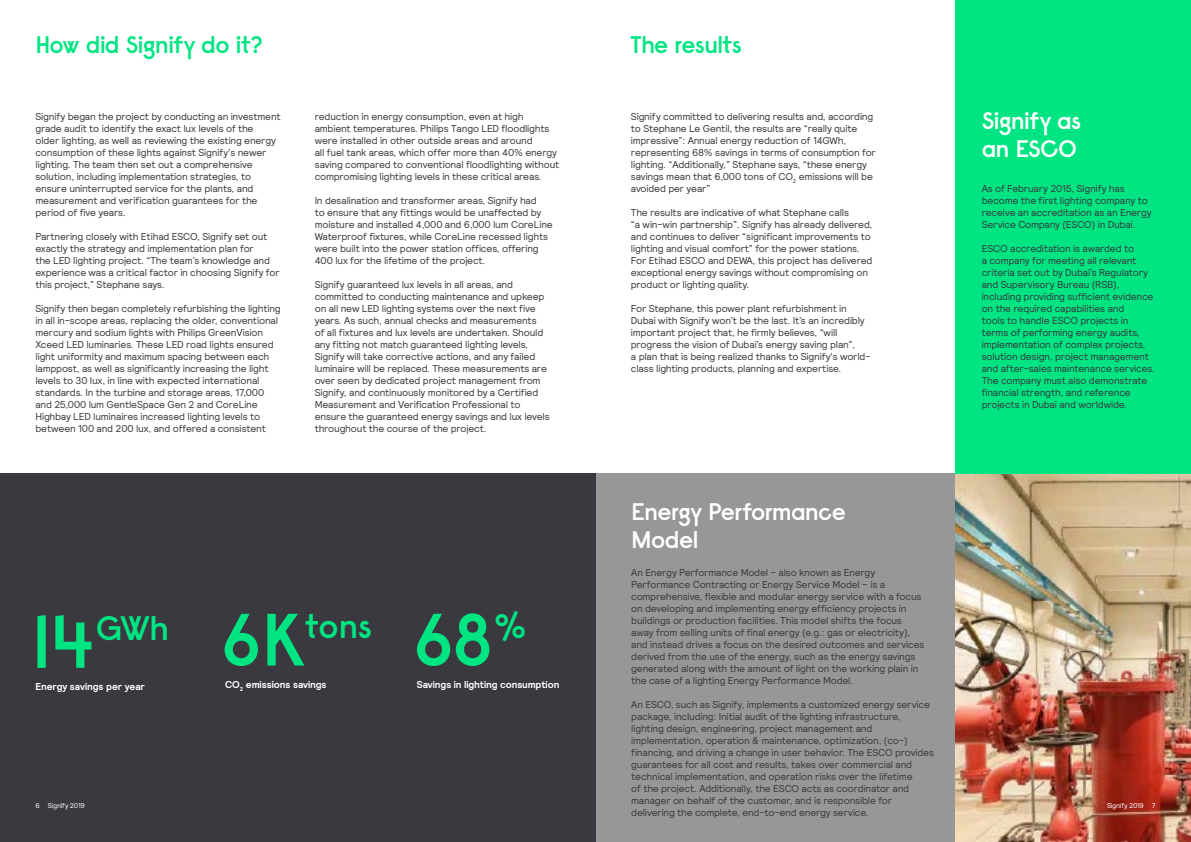
<style>
.page{position:relative;width:1191px;height:842px;background:#fff}
.page>*{position:absolute;margin:0;border:0;box-sizing:border-box;transform-origin:0 0}
.t1{font:600 74px "Signify Raisonne";color:#00e582}
.t2{font:600 34px "Signify Raisonne";letter-spacing:-.02em;color:#00e582}
.t3{font:600 24px/28px "Signify Raisonne";letter-spacing:-.035em;color:#fff}
.t4{font:600 24px "Signify Raisonne";letter-spacing:-.035em;color:#00e582}
.t5{font:10px/12px "Signify Relative";letter-spacing:-.02em;color:#39393f}
.t6{font:700 10px "Signify Relative";letter-spacing:-.005em;color:#fff}
.t7{font:7px "Signify Relative";letter-spacing:-.025em;color:#fff}
.s1{font-size:74px}
</style>
<div class="page">
<div style="left:595px;top:474px;width:360px;height:368px;background:#979797"></div>
<div style="left:0;top:474px;width:595px;height:368px;background:#39393f"></div>
<img style="left:955px;top:474px;width:236px;height:368px">
<div style="left:955px;top:0;width:236px;height:474px;background:#00e582"></div>
<h3 class="t4" style="left:35px;top:30px;width:229px">How did Signify do it?</h3>
<h3 class="t4" style="left:630px;top:30px;width:113px">The results</h3>
<p class="t5" style="left:35px;top:110px;width:247px">Signify began the project by conducting an investment grade audit to identify the exact lux levels of the<br>older lighting, as well as reviewing the existing energy consumption of these lights against Signify's newer lighting. The team then set out a comprehensive solution, including implementation strategies, to ensure uninterrupted service for the plants, and measurement and verification guarantees for the period of five years.</p>
<p class="t5" style="left:35px;top:230px;width:246px">Partnering closely with Etihad ESCO, Signify set out exactly the strategy and implementation plan for<br>the LED lighting project. “The team’s knowledge and experience was a critical factor in choosing Signify for this project,” Stephane says.</p>
<p class="t5" style="left:35px;top:302px;width:247px">Signify then began completely refurbishing the lighting in all in-scope areas, replacing the older, conventional mercury and sodium lights with Philips GreenVision Xceed LED luminaries. These LED road lights ensured light uniformity and maximum spacing between each lamppost, as well as significantly increasing the light levels to 30 lux, in line with expected international standards. In the turbine and storage areas, 17,000 and 25,000 lum GentleSpace Gen 2 and CoreLine Highbay LED luminaires increased lighting levels to between 100 and 200 lux, and offered a consistent</p>
<p class="t5" style="left:315px;top:110px;width:246px">reduction in energy consumption, even at high ambient temperatures. Philips Tango LED floodlights were installed in other outside areas and around<br>all fuel tank areas, which offer more than 40% energy saving compared to conventional floodlighting without compromising lighting levels in these critical areas.</p>
<p class="t5" style="left:315px;top:194px;width:239px">In desalination and transformer areas, Signify had<br>to ensure that any fittings would be unaffected by moisture and installed 4,000 and 6,000 lum CoreLine Waterproof fixtures, while CoreLine recessed lights were built into the power station offices, offering 400 lux for the lifetime of the project.</p>
<p class="t5" style="left:315px;top:278px;width:236px">Signify guaranteed lux levels in all areas, and committed to conducting maintenance and upkeep on all new LED lighting systems over the next five years. As such, annual checks and measurements<br>of all fixtures and lux levels are undertaken. Should any fitting not match guaranteed lighting levels, Signify will take corrective actions, and any failed luminaire will be replaced. These measurements are over seen by dedicated project management from Signify, and continuously monitored by a Certified Measurement and Verification Professional to ensure the guaranteed energy savings and lux levels throughout the course of the project.</p>
<p class="t5" style="left:631px;top:110px;width:246px">Signify committed to delivering results and, according to Stephane Le Gentil, the results are “really quite impressive”: Annual energy reduction of 14GWh, representing 68% savings in terms of consumption for lighting. “Additionally,” Stephane says, “these energy savings mean that 6,000 tons of CO<sub>2</sub> emissions will be avoided per year”</p>
<p class="t5" style="left:631px;top:206px;width:243px">The results are indicative of what Stephane calls<br>“a win-win partnership”. Signify has already delivered, and continues to deliver “significant improvements to lighting and visual comfort” for the power stations.<br>For Etihad ESCO and DEWA, this project has delivered exceptional energy savings without compromising on product or lighting quality.</p>
<p class="t5" style="left:631px;top:302px;width:241px">For Stephane, this power plant refurbishment in Dubai with Signify won’t be the last. It’s an incredibly important project that, he firmly believes, “will progress the vision of Dubai’s energy saving plan”,<br>a plan that is being realized thanks to Signify's world&shy;class lighting products, planning and expertise.</p>
<h3 class="t3" style="left:631px;top:497px;width:216px">Energy Performance<br>Model</h3>
<h3 class="t3" style="left:981px;top:106px;width:101px">Signify as an ESCO</h3>
<p class="t5" style="left:981px;top:182px;width:171px">As of February 2015, Signify has become the first lighting company to receive an accreditation as an Energy Service Company (ESCO) in Dubai.</p>
<p class="t5" style="left:981px;top:242px;width:175px">ESCO accreditation is awarded to<br>a company for meeting all relevant criteria set out by Dubai’s Regulatory and Supervisory Bureau (RSB), including providing sufficient evidence on the required capabilities and<br>tools to handle ESCO projects in terms of performing energy audits, implementation of complex projects, solution design, project management and after-sales maintenance services.<br>The company must also demonstrate financial strength, and reference projects in Dubai and worldwide.</p>
<p class="t5" style="left:631px;top:566px;width:295px">An Energy Performance Model – also known as Energy Performance Contracting or Energy Service Model – is a comprehensive, flexible and modular energy service with a focus on developing and implementing energy efficiency projects in buildings or production facilities. This model shifts the focus away from selling units of final energy (e.g.: gas or electricity), and instead drives a focus on the desired outcomes and services derived from the use of the energy, such as the energy savings generated along with the amount of light on the working plain in the case of a lighting Energy Performance Model.</p>
<p class="t5" style="left:631px;top:698px;width:304px">An ESCO, such as Signify, implements a customized energy service package, including: Initial audit of the lighting infrastructure, lighting design, engineering, project management and implementation, operation &amp; maintenance, optimization, (co-) financing, and driving a change in user behavior. The ESCO provides guarantees for all cost and results, takes over commercial and technical implementation, and operation risks over the lifetime<br>of the project. Additionally, the ESCO acts as coordinator and manager on behalf of the customer, and is responsible for delivering the complete, end-to-end energy service.</p>
<h1 class="t1" style="left:413px;top:592px;width:115px">68<sup>%</sup></h1>
<p class="t6" style="left:417px;top:677px;width:144px">Savings in lighting consumption</p>
<h2 class="t2" style="left:220px;top:604px;width:153px"><span class="s1">6K</span>tons</h2>
<p class="t6" style="left:225px;top:677px;width:103px">CO<sub>2</sub> emissions savings</p>
<h2 class="t2" style="left:31px;top:606px;width:140px"><span class="s1">14</span>GWh</h2>
<p class="t6" style="left:35px;top:680px;width:111px">Energy savings per year</p>
<p class="t7" style="left:35px;top:801px;width:51px">6 Signify 2019</p>
<p class="t7" style="left:1107px;top:801px;width:50px">Signify 2019 7</p>
</div>
